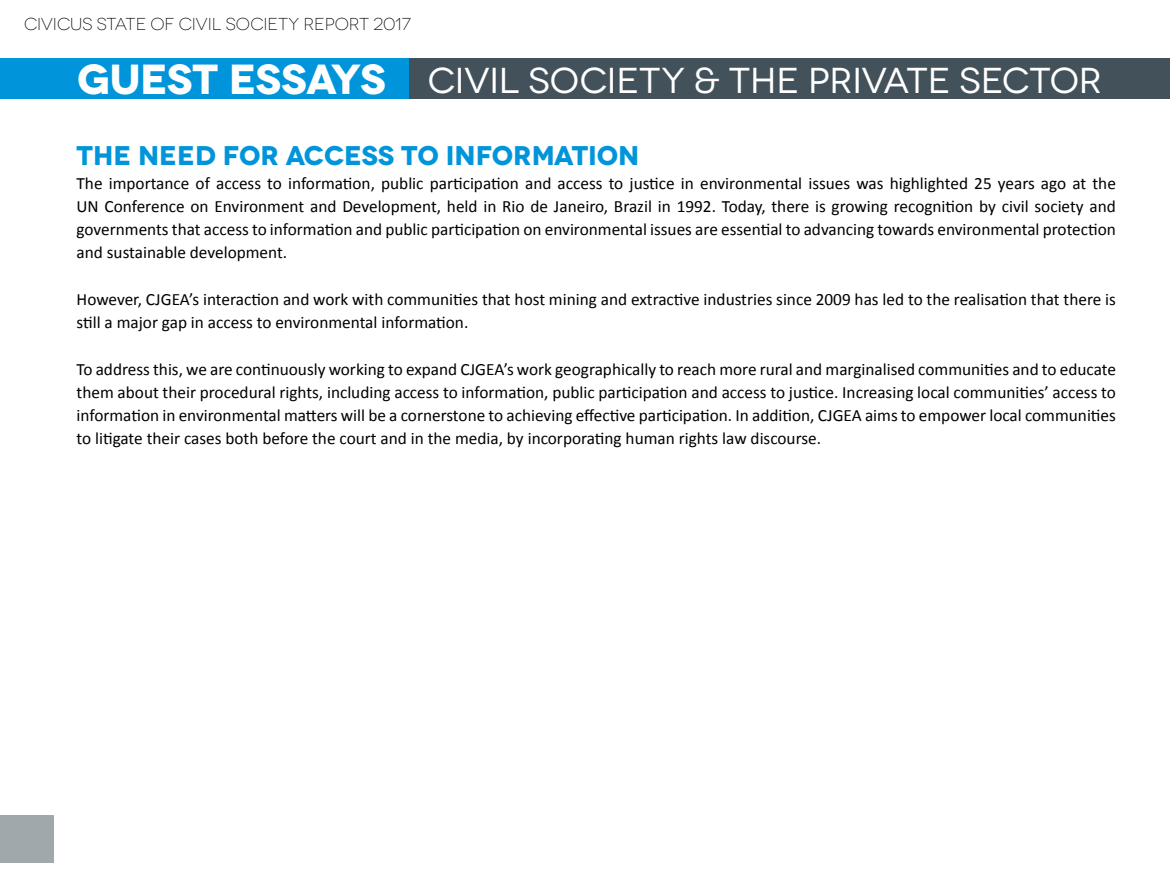
<style>
.page{position:relative;width:1170px;height:893px;background:#fff}
.page>*{position:absolute;margin:0;border:0;box-sizing:border-box;transform-origin:0 0}
.t1{font:36px "Novecentowide";color:#fff}
.t2{font:700 27px "Novecentowide";letter-spacing:-.01em;color:#0095da}
.t3{font:17.25px/23.2px "Calibri";color:#000;text-align:justify}
.t4{font:300 17.25px "Novecentowide";letter-spacing:-.005em;color:#000}
.s1{font-weight:700;font-size:42px}
</style>
<div class="page">
<div style="left:400px;top:59px;width:769px;height:40px;background:#43525a"></div>
<div style="left:0;top:815px;width:54px;height:47px;background:#a1a8ac"></div>
<div style="left:0;top:59px;width:408px;height:40px;background:#0095da"></div>
<hr style="left:1169px;top:59px;width:1px;height:40px;background:#43525a">
<p class="t4" style="left:24px;top:14px;width:388px">CIVICUS STATE OF CIVIL SOCIETY REPORT 2017</p>
<h1 class="t1" style="left:77px;top:59px;width:1026px"><span class="s1">GUEST ESSAYS</span> CIVIL SOCIETY &amp; THE PRIVATE SECTOR</h1>
<h2 class="t2" style="left:77px;top:139px;width:564px">THE NEED FOR ACCESS TO INFORMATION</h2>
<p class="t3" style="left:77px;top:171px;width:1040px">The importance of access to information, public participation and access to justice in environmental issues was highlighted 25 years ago at the UN Conference on Environment and Development, held in Rio de Janeiro, Brazil in 1992. Today, there is growing recognition by civil society and governments that access to information and public participation on environmental issues are essential to advancing towards environmental protection and sustainable development.</p>
<p class="t3" style="left:77px;top:288px;width:1040px">However, CJGEA’s interaction and work with communities that host mining and extractive industries since 2009 has led to the realisation that there is still a major gap in access to environmental information.</p>
<p class="t3" style="left:77px;top:357px;width:1040px">To address this, we are continuously working to expand CJGEA’s work geographically to reach more rural and marginalised communities and to educate them about their procedural rights, including access to information, public participation and access to justice. Increasing local communities’ access to information in environmental matters will be a cornerstone to achieving effective participation. In addition, CJGEA aims to empower local communities to litigate their cases both before the court and in the media, by incorporating human rights law discourse.</p>
</div>
